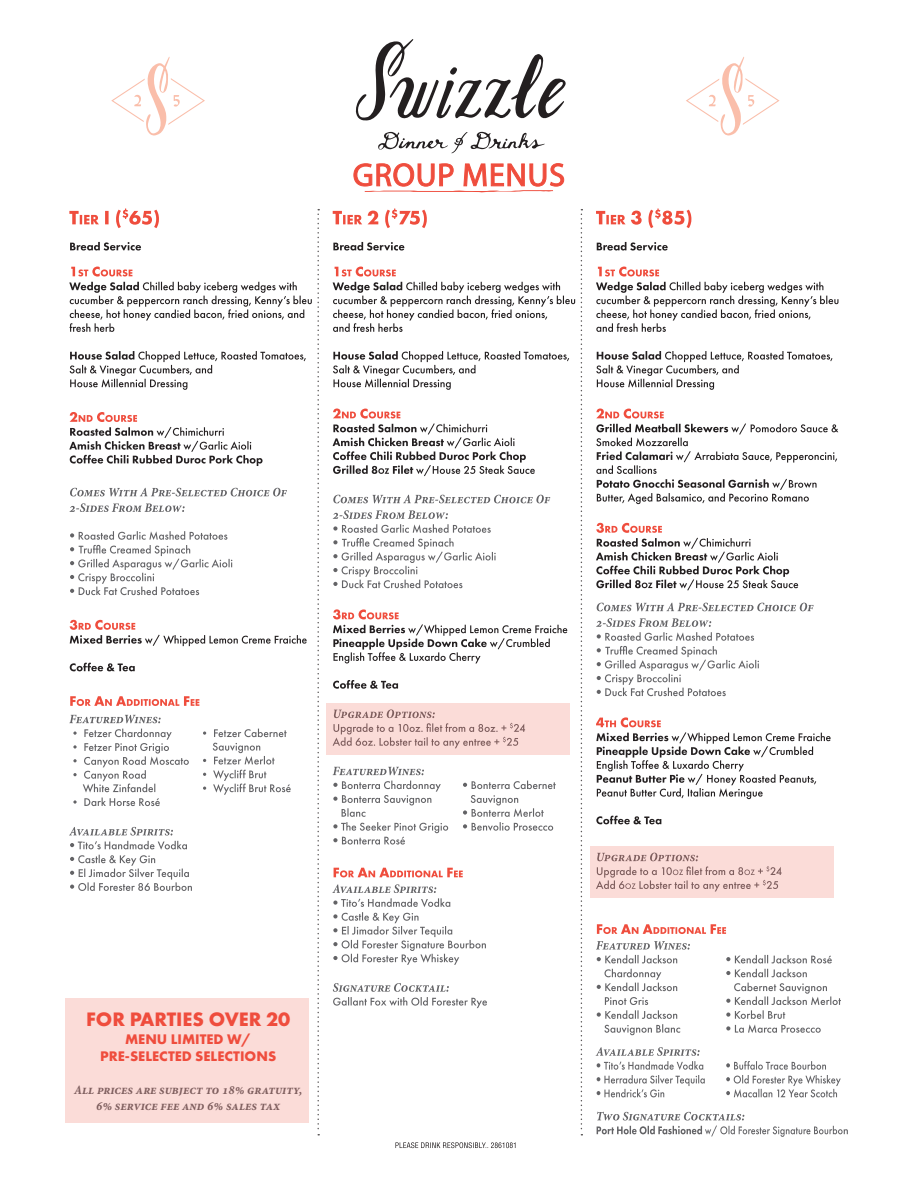
<style>
.page{position:relative;width:918px;height:1188px;background:#fff}
.page>*{position:absolute;margin:0;border:0;box-sizing:border-box;transform-origin:0 0}
.t1{font:700 20.25px "Futura PT";color:#ef4d3d}
.t2{font:700 14.4px "Futura PT";color:#ef4d3d}
.t3{font:13.05px/15.6px "Minion Pro Bold Cn It Capt";color:#636366;text-align:center}
</style>
<div class="page">
<svg style="left:597px;top:1112px;width:251px;height:25px"></svg>
<svg style="left:726px;top:1061px;width:115px;height:37px"></svg>
<svg style="left:596px;top:1047px;width:109px;height:50px"></svg>
<svg style="left:726px;top:983px;width:115px;height:50px"></svg>
<svg style="left:726px;top:969px;width:81px;height:8px"></svg>
<svg style="left:726px;top:955px;width:106px;height:8px"></svg>
<svg style="left:597px;top:997px;width:83px;height:38px"></svg>
<svg style="left:597px;top:969px;width:80px;height:22px"></svg>
<svg style="left:596px;top:941px;width:94px;height:22px"></svg>
<svg style="left:597px;top:924px;width:129px;height:10px"></svg>
<svg style="left:596px;top:816px;width:65px;height:8px"></svg>
<svg style="left:596px;top:717px;width:235px;height:82px"></svg>
<svg style="left:596px;top:618px;width:163px;height:78px"></svg>
<svg style="left:597px;top:603px;width:217px;height:8px"></svg>
<svg style="left:596px;top:523px;width:202px;height:68px"></svg>
<svg style="left:596px;top:409px;width:242px;height:95px"></svg>
<svg style="left:596px;top:351px;width:237px;height:39px"></svg>
<svg style="left:596px;top:267px;width:242px;height:65px"></svg>
<svg style="left:597px;top:242px;width:71px;height:9px"></svg>
<svg style="left:596px;top:209px;width:95px;height:19px"></svg>
<svg style="left:333px;top:983px;width:154px;height:25px"></svg>
<svg style="left:332px;top:884px;width:154px;height:81px"></svg>
<svg style="left:334px;top:868px;width:129px;height:9px"></svg>
<svg style="left:463px;top:795px;width:90px;height:36px"></svg>
<svg style="left:463px;top:781px;width:93px;height:8px"></svg>
<svg style="left:333px;top:781px;width:115px;height:64px"></svg>
<svg style="left:333px;top:767px;width:91px;height:8px"></svg>
<svg style="left:333px;top:680px;width:65px;height:9px"></svg>
<svg style="left:333px;top:609px;width:234px;height:54px"></svg>
<svg style="left:333px;top:510px;width:163px;height:78px"></svg>
<svg style="left:333px;top:495px;width:217px;height:8px"></svg>
<svg style="left:333px;top:409px;width:202px;height:67px"></svg>
<svg style="left:333px;top:351px;width:236px;height:39px"></svg>
<svg style="left:333px;top:267px;width:242px;height:65px"></svg>
<svg style="left:333px;top:242px;width:71px;height:9px"></svg>
<svg style="left:333px;top:209px;width:94px;height:19px"></svg>
<svg style="left:591px;top:846px;width:243px;height:52px;fill:#fbdcd8"></svg>
<svg style="left:326px;top:703px;width:243px;height:52px;fill:#fbdcd8"></svg>
<svg style="left:356px;top:39px;width:210px;height:82px"></svg>
<svg style="left:378px;top:132px;width:167px;height:21px"></svg>
<svg style="left:111px;top:57px;width:94px;height:78px"></svg>
<svg style="left:686px;top:57px;width:94px;height:78px"></svg>
<svg style="left:69px;top:209px;width:250px;height:927px"></svg>
<svg style="left:581px;top:209px;width:1px;height:927px"></svg>
<div style="left:65px;top:998px;width:244px;height:125px;background:#fbdcd8"></div>
<svg style="left:395px;top:1142px;width:121px;height:6px"></svg>
<svg style="left:354px;top:163px;width:210px;height:29px"></svg>
<p class="t1" style="left:86px;top:1007px;width:206px">FOR PARTIES OVER 20</p>
<p class="t2" style="left:125px;top:1030px;width:128px">MENU LIMITED W/</p>
<p class="t2" style="left:100px;top:1047px;width:178px">PRE-SELECTED SELECTIONS</p>
<p class="t3" style="left:74px;top:1082px;width:230px">All prices are subject to 18% gratuity,<br>6% service fee and 6% sales tax</p>
</div>
